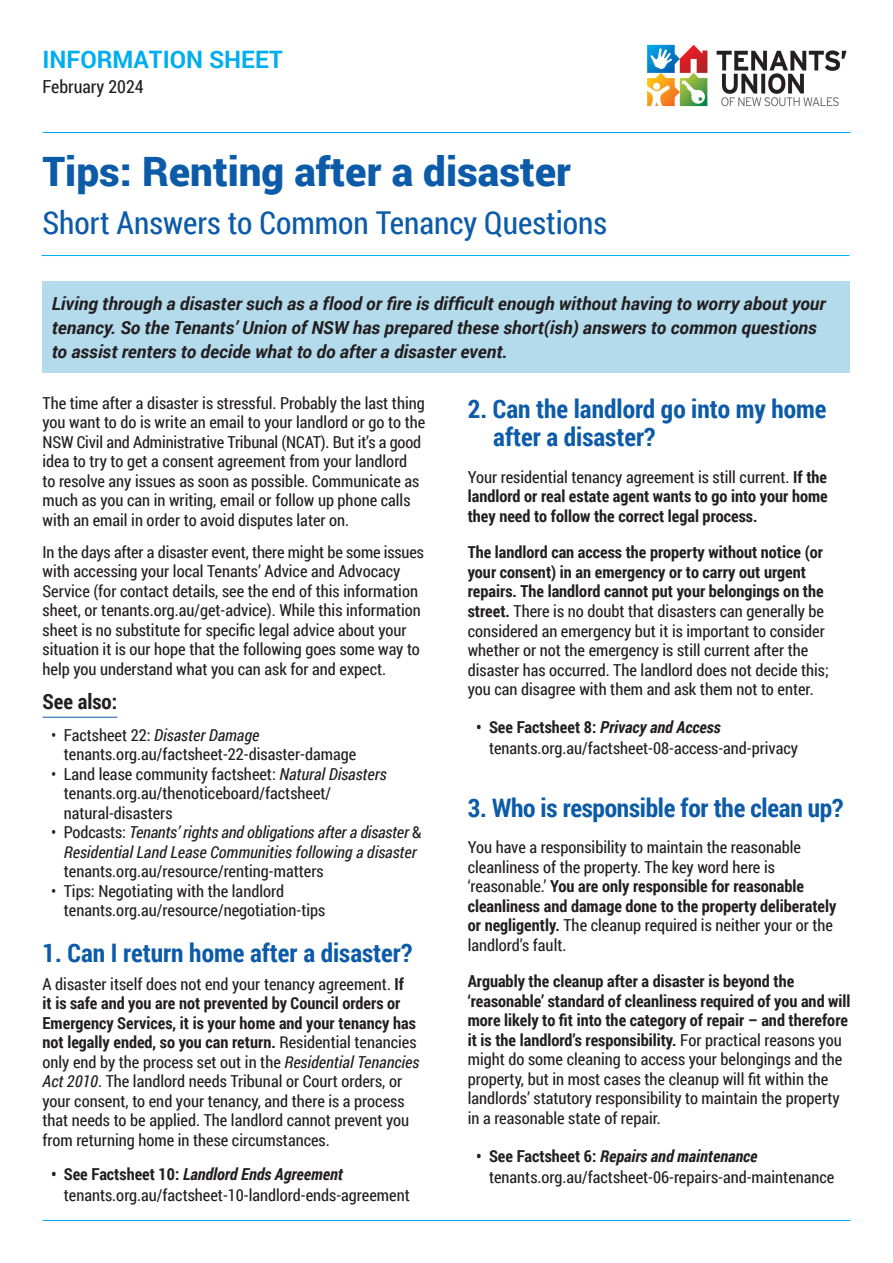
<style>
.page{position:relative;width:893px;height:1263px;background:#fff}
.page>*{position:absolute;margin:0;border:0;box-sizing:border-box;transform-origin:0 0}
.t1{font:900 40.5px "Roboto";color:#0c5ba8}
.Heading_2{font:31.5px "Roboto Condensed";color:#0c5ba8}
.Heading_2-2{font:700 25.5px/28.5px "Roboto Condensed";color:#0c5ba8}
.t2{font:700 24px "Roboto";color:#00aeef}
.Heading_3{font:700 21px "Roboto Condensed";color:#231f20}
.t3{font:italic 700 18px/24px "Roboto";color:#231f20}
.t4{font:18px "Roboto Condensed";color:#231f20}
.Paragraph_text{font:16.5px/19.5px "Roboto Condensed";color:#231f20}
.t5{font:italic 16.5px/19.5px "Roboto Condensed";color:#231f20}
.Paragraph_text-2{font:700 16.5px/19.5px "Roboto Condensed";color:#231f20;text-align:justify}
.s1{font-style:italic}
.s2{font-style:normal}
.s3{font-weight:700}
.s4{font-weight:700;font-style:italic}
.s5{font-weight:400}
</style>
<div class="page">
<img style="left:647px;top:44px;width:200px;height:63px">
<hr style="left:43px;top:132px;width:807px;height:1px;background:#00aeef">
<hr style="left:43px;top:1220px;width:807px;height:1px;background:#00aeef">
<hr style="left:42px;top:255px;width:807px;height:1px;background:#00aeef">
<div style="left:43px;top:282px;width:807px;height:91px;background:#b4dbec"></div>
<hr style="left:43px;top:717px;width:74px;height:1px;background:#0c5ba8">
<p class="t2" style="left:43px;top:42px;width:242px">INFORMATION SHEET</p>
<p class="t4" style="left:43px;top:74px;width:103px">February 2024</p>
<p class="t1" style="left:43px;top:143px;width:530px">Tips: Renting after a disaster</p>
<p class="Heading_2" style="left:43px;top:201px;width:566px">Short Answers to Common Tenancy Questions</p>
<p class="t3" style="left:52px;top:291px;width:775px">Living through a disaster such as a flood or fire is difficult enough without having to worry about your tenancy. So the Tenants’ Union of NSW has prepared these short(ish) answers to common questions to assist renters to decide what to do after a disaster event.</p>
<p class="Paragraph_text" style="left:43px;top:392px;width:384px">The time after a disaster is stressful. Probably the last thing you want to do is write an email to your landlord or go to the NSW Civil and Administrative Tribunal (NCAT). But it’s a good idea to try to get a consent agreement from your landlord<br>to resolve any issues as soon as possible. Communicate as much as you can in writing, email or follow up phone calls with an email in order to avoid disputes later on.</p>
<p class="Paragraph_text" style="left:43px;top:542px;width:383px">In the days after a disaster event, there might be some issues with accessing your local Tenants’ Advice and Advocacy Service (for contact details, see the end of this information sheet, or tenants.org.au/get-advice). While this information sheet is no substitute for specific legal advice about your situation it is our hope that the following goes some way to help you understand what you can ask for and expect.</p>
<p class="Heading_3" style="left:43px;top:686px;width:76px">See also:</p>
<p class="Paragraph_text" style="left:64px;top:725px;width:294px;text-indent:-13px">• Factsheet 22: <span class="s1">Disaster Damage </span>tenants.org.au/factsheet-22-disaster-damage</p>
<p class="Paragraph_text" style="left:64px;top:764px;width:324px;text-indent:-13px">• Land lease community factsheet: <span class="s1">Natural Disasters </span>tenants.org.au/thenoticeboard/factsheet/ natural-disasters</p>
<p class="t5" style="left:64px;top:822px;width:359px;text-indent:-13px"><span class="s2">• Podcasts:</span> Tenants’ rights and obligations after a disaster <span class="s2">&amp;<br></span>Residential Land Lease Communities following a disaster <span class="s2">tenants.org.au/resource/renting-matters</span></p>
<p class="Paragraph_text" style="left:64px;top:881px;width:263px;text-indent:-13px">• Tips: Negotiating with the landlord tenants.org.au/resource/negotiation-tips</p>
<p class="Heading_2-2" style="left:43px;top:937px;width:371px">1. Can I return home after a disaster?</p>
<p class="Paragraph_text" style="left:43px;top:974px;width:378px">A disaster itself does not end your tenancy agreement. <span class="s3">If<br>it is safe and you are not prevented by Council orders or Emergency Services, it is your home and your tenancy has not legally ended, so you can return.</span> Residential tenancies only end by the process set out in the <span class="s1">Residential Tenancies Act 2010</span>. The landlord needs Tribunal or Court orders, or your consent, to end your tenancy, and there is a process that needs to be applied. The landlord cannot prevent you from returning home in these circumstances.</p>
<p class="Paragraph_text" style="left:64px;top:1163px;width:347px;line-height:21px;text-indent:-13px"><span class="s3">• See Factsheet 10:</span> <span class="s4">Landlord Ends Agreement </span>tenants.org.au/factsheet-10-landlord-ends-agreement</p>
<p class="Heading_2-2" style="left:493px;top:394px;width:335px;text-indent:-26px">2. Can the landlord go into my home after a disaster?</p>
<p class="Paragraph_text-2" style="left:468px;top:467px;width:361px"><span class="s5">Your residential tenancy agreement is still current.</span> If the landlord or real estate agent wants to go into your home they need to follow the correct legal process.</p>
<p class="Paragraph_text" style="left:468px;top:542px;width:363px"><span class="s3">The landlord can access the property without notice (or your consent) in an emergency or to carry out urgent repairs. The landlord cannot put your belongings on the street.</span> There is no doubt that disasters can generally be considered an emergency but it is important to consider whether or not the emergency is still current after the disaster has occurred. The landlord does not decide this; you can disagree with them and ask them not to enter.</p>
<p class="Paragraph_text" style="left:489px;top:716px;width:310px;line-height:21px;text-indent:-13px"><span class="s3">• See Factsheet 8:</span> <span class="s4">Privacy and Access </span>tenants.org.au/factsheet-08-access-and-privacy</p>
<p class="Heading_2-2" style="left:468px;top:792px;width:377px">3. Who is responsible for the clean up?</p>
<p class="Paragraph_text" style="left:468px;top:837px;width:370px">You have a responsibility to maintain the reasonable cleanliness of the property. The key word here is ‘reasonable.’ <span class="s3">You are only responsible for reasonable cleanliness and damage done to the property deliberately or negligently.</span> The cleanup required is neither your or the landlord’s fault.</p>
<p class="Paragraph_text" style="left:468px;top:971px;width:384px"><span class="s3">Arguably the cleanup after a disaster is beyond the ‘reasonable’ standard of cleanliness required of you and will more likely to fit into the category of repair – and therefore it is the landlord’s responsibility.</span> For practical reasons you might do some cleaning to access your belongings and the property, but in most cases the cleanup will fit within the landlords’ statutory responsibility to maintain the property in a reasonable state of repair.</p>
<p class="Paragraph_text" style="left:489px;top:1145px;width:347px;line-height:21px;text-indent:-13px"><span class="s3">• See Factsheet 6:</span> <span class="s4">Repairs and maintenance </span>tenants.org.au/factsheet-06-repairs-and-maintenance</p>
</div>
